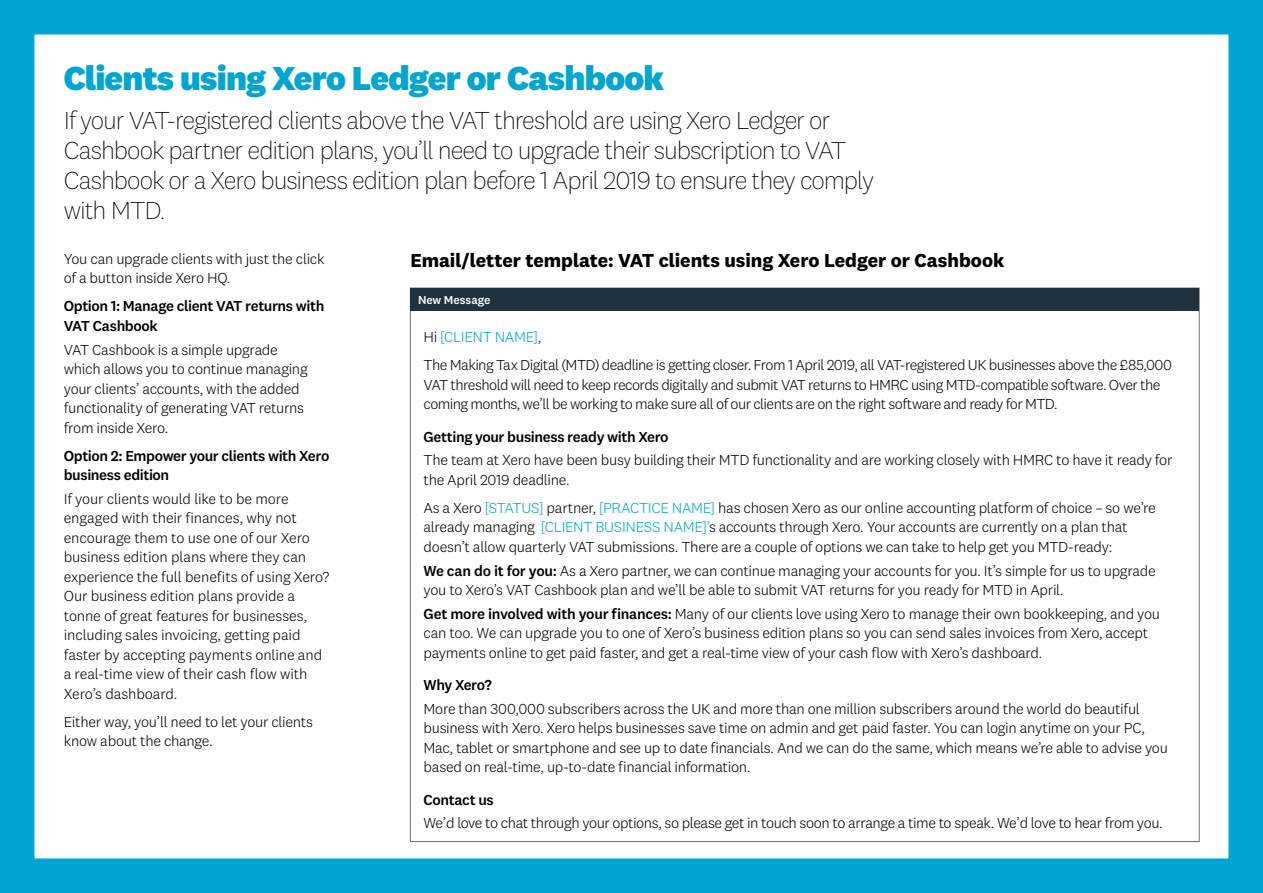
<style>
.page{position:relative;width:1263px;height:893px;background:#fff}
.page>*{position:absolute;margin:0;border:0;box-sizing:border-box;transform-origin:0 0}
.t1{font:800 34.5px "National 2";letter-spacing:-.025em;color:#00a6d0}
.t2{font:200 25.5px/30px "National 2";letter-spacing:-.04em;color:#000}
.t3{font:700 19.5px "National 2";color:#000}
.t4{font:300 15px/19.5px "National 2";letter-spacing:-.02em;color:#000}
.t5{font:300 15px/19.5px "National 2";letter-spacing:-.04em;color:#000}
.t6{font:500 15px/19.5px "National 2";letter-spacing:-.025em;color:#000}
.t7{font:500 12px "National 2";letter-spacing:-.005em;color:#fff}
.s1{color:#00a6d0}
.s2{font-weight:500}
</style>
<div class="page">
<div style="left:0;top:0;width:1263px;height:893px;border:34px solid #00a6d0"></div>
<div style="left:410px;top:288px;width:789px;height:23px;background:#1e3240"></div>
<h1 class="t1" style="left:64px;top:57px;width:602px">Clients using Xero Ledger or Cashbook</h1>
<p class="t2" style="left:64px;top:105px;width:812px">If your VAT-registered clients above the VAT threshold are using Xero Ledger or Cashbook partner edition plans, you’ll need to upgrade their subscription to VAT Cashbook or a Xero business edition plan before 1 April 2019 to ensure they comply with MTD.</p>
<p class="t4" style="left:64px;top:249px;width:262px">You can upgrade clients with just the click of a button inside Xero HQ.</p>
<p class="t6" style="left:64px;top:296px;width:262px">Option 1: Manage client VAT returns with<br>VAT Cashbook</p>
<p class="t4" style="left:64px;top:340px;width:245px">VAT Cashbook is a simple upgrade which allows you to continue managing your clients’ accounts, with the added functionality of generating VAT returns from inside Xero.</p>
<p class="t6" style="left:64px;top:446px;width:267px">Option 2: Empower your clients with Xero business edition</p>
<p class="t4" style="left:64px;top:489px;width:267px">If your clients would like to be more engaged with their finances, why not encourage them to use one of our Xero business edition plans where they can experience the full benefits of using Xero?<br>Our business edition plans provide a tonne of great features for businesses, including sales invoicing, getting paid faster by accepting payments online and a real-time view of their cash flow with Xero’s dashboard.</p>
<p class="t4" style="left:64px;top:712px;width:251px">Either way, you’ll need to let your clients know about the change.</p>
<h3 class="t3" style="left:410px;top:249px;width:595px">Email/letter template: VAT clients using Xero Ledger or Cashbook</h3>
<p class="t7" style="left:418px;top:292px;width:74px">New Message</p>
<p class="t4" style="left:423px;top:323px;width:750px;line-height:28px">Hi <span class="s1">[CLIENT NAME]</span>,<br>The Making Tax Digital (MTD) deadline is getting closer. From 1 April 2019, all VAT-registered UK businesses above the £85,000</p>
<p class="t5" style="left:423px;top:375px;width:738px">VAT threshold will need to keep records digitally and submit VAT returns to HMRC using MTD-compatible software. Over the coming months, we’ll be working to make sure all of our clients are on the right software and ready for MTD.</p>
<p class="t6" style="left:423px;top:427px;width:247px">Getting your business ready with Xero</p>
<p class="t4" style="left:423px;top:450px;width:750px">The team at Xero have been busy building their MTD functionality and are working closely with HMRC to have it ready for the April 2019 deadline.</p>
<p class="t4" style="left:423px;top:498px;width:734px">As a Xero <span class="s1">[STATUS]</span> partner, <span class="s1">[PRACTICE NAME]</span> has chosen Xero as our online accounting platform of choice – so we’re already managing <span class="s1">[CLIENT BUSINESS NAME]’</span>s accounts through Xero. Your accounts are currently on a plan that doesn’t allow quarterly VAT submissions. There are a couple of options we can take to help get you MTD-ready:</p>
<p class="t4" style="left:423px;top:561px;width:734px"><span class="s2">We can do it for you:</span> As a Xero partner, we can continue managing your accounts for you. It’s simple for us to upgrade you to Xero’s VAT Cashbook plan and we’ll be able to submit VAT returns for you ready for MTD in April.</p>
<p class="t4" style="left:423px;top:604px;width:738px"><span class="s2">Get more involved with your finances:</span> Many of our clients love using Xero to manage their own bookkeeping, and you can too. We can upgrade you to one of Xero’s business edition plans so you can send sales invoices from Xero, accept payments online to get paid faster, and get a real-time view of your cash flow with Xero’s dashboard.</p>
<p class="t6" style="left:423px;top:675px;width:70px">Why Xero?</p>
<p class="t4" style="left:423px;top:699px;width:746px">More than 300,000 subscribers across the UK and more than one million subscribers around the world do beautiful business with Xero. Xero helps businesses save time on admin and get paid faster. You can login anytime on your PC, Mac, tablet or smartphone and see up to date financials. And we can do the same, which means we’re able to advise you based on real-time, up-to-date financial information.</p>
<p class="t6" style="left:423px;top:790px;width:72px">Contact us</p>
<p class="t4" style="left:423px;top:813px;width:740px">We’d love to chat through your options, so please get in touch soon to arrange a time to speak. We’d love to hear from you.</p>
</div>
